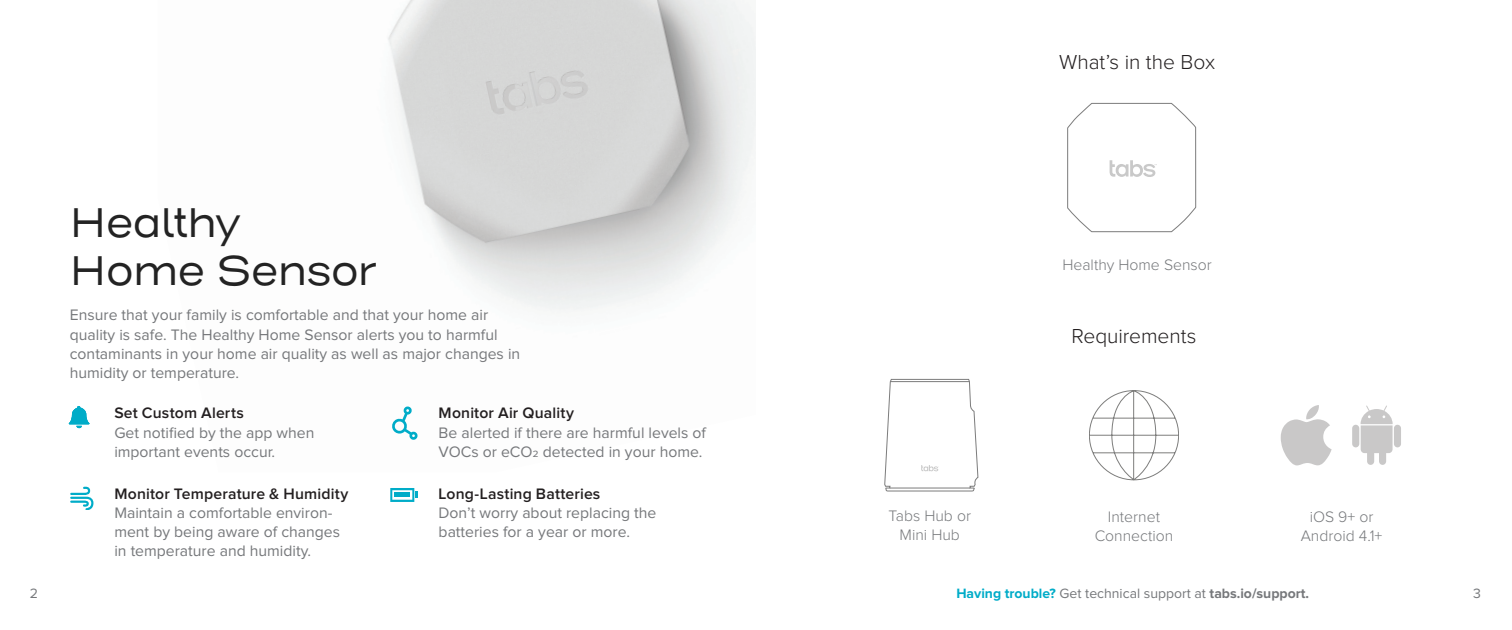
<style>
.page{position:relative;width:1512px;height:630px;background:#fff}
.page>*{position:absolute;margin:0;border:0;box-sizing:border-box;transform-origin:0 0}
.t1{font:42px "Henderson Sans";letter-spacing:-.055em;color:#232323}
.t2{font:300 21px "Proxima Nova";letter-spacing:-.005em;color:#231f20}
.t3{font:15.75px/19.2px "Proxima Nova";color:#76787b}
.t4{font:600 15.75px "Proxima Nova";letter-spacing:.01em;color:#231f20}
.t5{font:300 15.75px/19.2px "Proxima Nova";color:#76787b;text-align:center}
.t6{font:14px "Proxima Nova";color:#76787b}
.s1{font-weight:700;color:#00acc8}
.s2{font-weight:700}
</style>
<div class="page">
<img style="left:388px;top:0;width:368px;height:311px">
<svg style="left:390px;top:488px;width:28px;height:14px"></svg>
<hr style="left:395px;top:493px;width:15px;height:4px;background:#00acc8">
<svg style="left:69px;top:406px;width:20px;height:22px"></svg>
<svg style="left:70px;top:486px;width:23px;height:23px"></svg>
<svg style="left:392px;top:406px;width:26px;height:34px"></svg>
<svg style="left:1067px;top:103px;width:129px;height:129px"></svg>
<svg style="left:1089px;top:390px;width:90px;height:90px"></svg>
<svg style="left:1281px;top:405px;width:51px;height:60px"></svg>
<svg style="left:1352px;top:405px;width:49px;height:60px"></svg>
<svg style="left:884px;top:379px;width:94px;height:112px"></svg>
<p class="t1" style="left:69px;top:194px;width:174px">Healthy</p>
<p class="t1" style="left:69px;top:242px;width:310px">Home Sensor</p>
<p class="t3" style="left:70px;top:306px;width:452px">Ensure that your family is comfortable and that your home air quality is safe. The Healthy Home Sensor alerts you to harmful contaminants in your home air quality as well as major changes in humidity or temperature.</p>
<p class="t4" style="left:114px;top:406px;width:131px">Set Custom Alerts</p>
<p class="t3" style="left:114px;top:423px;width:202px">Get notified by the app when important events occur.</p>
<p class="t4" style="left:114px;top:486px;width:235px">Monitor Temperature &amp; Humidity</p>
<p class="t3" style="left:114px;top:504px;width:227px">Maintain a comfortable environ&shy;ment by being aware of changes in temperature and humidity.</p>
<p class="t4" style="left:439px;top:406px;width:137px">Monitor Air Quality</p>
<p class="t3" style="left:439px;top:423px;width:269px">Be alerted if there are harmful levels of<br>VOCs or eCO2 detected in your home.</p>
<p class="t4" style="left:439px;top:486px;width:163px">Long-Lasting Batteries</p>
<p class="t3" style="left:439px;top:504px;width:219px">Don’t worry about replacing the batteries for a year or more.</p>
<p class="t2" style="left:1059px;top:52px;width:157px">What’s in the Box</p>
<p class="t5" style="left:1062px;top:256px;width:151px">Healthy Home Sensor</p>
<p class="t2" style="left:1071px;top:326px;width:127px">Requirements</p>
<p class="t5" style="left:889px;top:507px;width:84px">Tabs Hub or<br>Mini Hub</p>
<p class="t5" style="left:1095px;top:508px;width:80px">Internet<br>Connection</p>
<p class="t5" style="left:1301px;top:508px;width:83px">iOS 9+ or<br>Android 4.1+</p>
<p class="t6" style="left:30px;top:587px;width:10px">2</p>
<p class="t6" style="left:956px;top:587px;width:354px"><span class="s1">Having trouble?</span> Get technical support at <span class="s2">tabs.io/support.</span></p>
<p class="t6" style="left:1473px;top:587px;width:9px">3</p>
</div>
